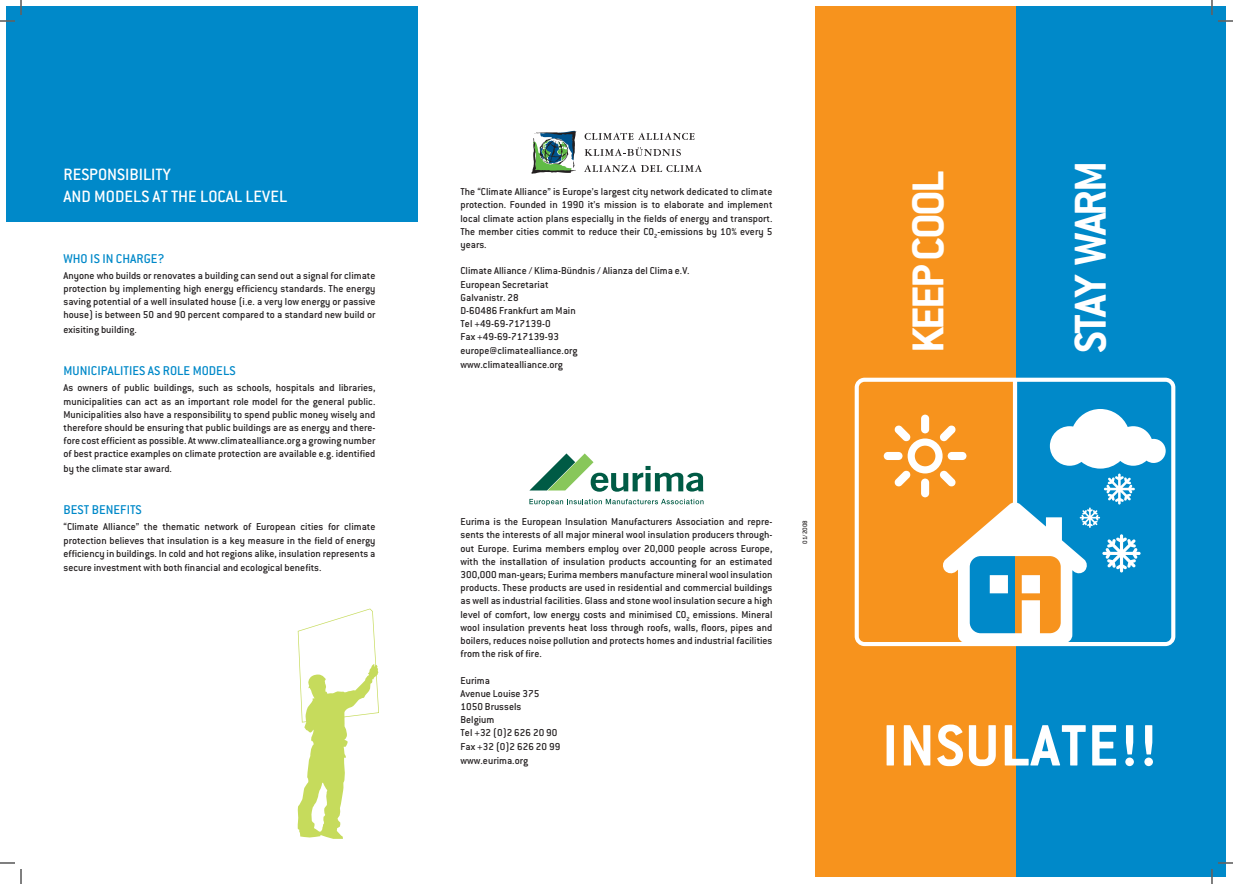
<style>
.page{position:relative;width:1233px;height:884px;background:#fff}
.page>*{position:absolute;margin:0;border:0;box-sizing:border-box;transform-origin:0 0}
.t1{font:700 64px "Conduit ITC";letter-spacing:.02em;color:#fff}
.t2{font:700 49px "Conduit ITC";letter-spacing:-.05em;color:#fff}
.t3{font:500 18px/21.6px "Conduit ITC";color:#fff}
.t4{font:500 14px "Conduit ITC";color:#0089c9}
.t5{font:500 11px/13.2px "Conduit ITC";color:#231f20;text-align:justify}
.t6{font:500 7px "Conduit ITC";color:#231f20}
</style>
<div class="page">
<div style="left:7px;top:7px;width:411px;height:215px;background:#0089c9"></div>
<div style="left:1011px;top:7px;width:215px;height:870px;background:#0089c9"></div>
<div style="left:815px;top:7px;width:200px;height:870px;background:#f7931d"></div>
<svg style="left:584px;top:165px;width:118px;height:7px"></svg>
<svg style="left:584px;top:147px;width:97px;height:9px"></svg>
<svg style="left:584px;top:133px;width:110px;height:7px"></svg>
<svg style="left:531px;top:131px;width:45px;height:43px"></svg>
<svg style="left:529px;top:499px;width:174px;height:7px"></svg>
<svg style="left:529px;top:453px;width:174px;height:39px"></svg>
<svg style="left:297px;top:608px;width:82px;height:231px"></svg>
<svg style="left:854px;top:378px;width:321px;height:268px"></svg>
<svg style="left:1218px;top:20px;width:15px;height:2px"></svg>
<svg style="left:1218px;top:862px;width:15px;height:2px"></svg>
<svg style="left:0;top:0;width:22px;height:22px"></svg>
<svg style="left:0;top:862px;width:22px;height:22px"></svg>
<svg style="left:1211px;top:0;width:1px;height:15px"></svg>
<svg style="left:1211px;top:869px;width:1px;height:15px"></svg>
<h3 class="t3" style="left:64px;top:164px;width:225px">RESPONSIBILITY<br>AND MODELS AT THE LOCAL LEVEL</h3>
<h2 class="t2" style="left:1062px;top:353px;width:193px;rotate:-90deg">STAY WARM</h2>
<h2 class="t2" style="left:899px;top:353px;width:184px;rotate:-90deg">KEEP COOL</h2>
<p class="t5" style="left:460px;top:185px;width:313px">The “Climate Alliance” is Europe’s largest city network dedicated to climate protection. Founded in 1990 it’s mission is to elaborate and implement local climate action plans especially in the fields of energy and transport.<br>The member cities commit to reduce their CO<sub>2</sub>-emissions by 10% every 5 years.</p>
<p class="t5" style="left:460px;top:264px;width:231px;text-align:left">Climate Alliance / Klima-Bündnis / Alianza del Clima e.V.<br>European Secretariat<br>Galvanistr. 28<br>D-60486 Frankfurt am Main<br>Tel +49-69-717139-0<br>Fax +49-69-717139-93<br>europe@climatealliance.org</p>
<p class="t5" style="left:460px;top:358px;width:104px">www.climatealliance.org</p>
<p class="t4" style="left:64px;top:250px;width:103px">Who is in charge?</p>
<p class="t5" style="left:64px;top:269px;width:313px">Anyone who builds or renovates a building can send out a signal for climate protection by implementing high energy efficiency standards. The energy saving potential of a well insulated house (i.e. a very low energy or passive house) is between 50 and 90 percent compared to a standard new build or</p>
<p class="t5" style="left:64px;top:323px;width:75px">exisiting building.</p>
<p class="t4" style="left:64px;top:363px;width:51px">Municipalities</p>
<p class="t4" style="left:148px;top:363px;width:53px">as role models</p>
<p class="t5" style="left:64px;top:381px;width:313px">As owners of public buildings, such as schools, hospitals and libraries, municipalities can act as an important role model for the general public.<br>Municipalities also have a responsibility to spend public money wisely and therefore should be ensuring that public buildings are as energy and there&shy;fore cost efficient as possible. At www.climatealliance.org a growing number of best practice examples on climate protection are available e.g. identified</p>
<p class="t5" style="left:64px;top:462px;width:110px">by the climate star award.</p>
<p class="t4" style="left:64px;top:502px;width:57px">Best benefits</p>
<p class="t5" style="left:64px;top:520px;width:313px">“Climate Alliance” the thematic network of European cities for climate protection believes that insulation is a key measure in the field of energy efficiency in buildings. In cold and hot regions alike, insulation represents a</p>
<p class="t5" style="left:64px;top:561px;width:259px">secure investment with both financial and ecological benefits.</p>
<p class="t5" style="left:460px;top:515px;width:313px">Eurima is the European Insulation Manufacturers Association and repre&shy;sents the interests of all major mineral wool insulation producers through&shy;out Europe. Eurima members employ over 20,000 people across Europe, with the installation of insulation products accounting for an estimated 300,000 man-years; Eurima members manufacture mineral wool insulation products. These products are used in residential and commercial buildings as well as industrial facilities. Glass and stone wool insulation secure a high level of comfort, low energy costs and minimised CO<sub>2</sub> emissions. Mineral wool insulation prevents heat loss through roofs, walls, floors, pipes and boilers, reduces noise pollution and protects homes and industrial facilities from the risk of fire.</p>
<p class="t5" style="left:460px;top:673px;width:101px;text-align:left">Eurima<br>Avenue Louise 375<br>1050 Brussels<br>Belgium<br>Tel +32 (0)2 626 20 90<br>Fax +32 (0)2 626 20 99</p>
<p class="t5" style="left:460px;top:754px;width:69px">www.eurima.org</p>
<p class="t6" style="left:801px;top:544px;width:25px;rotate:-90deg">01/2008</p>
<h1 class="t1" style="left:882px;top:708px;width:276px">INSULATE!!</h1>
</div>
